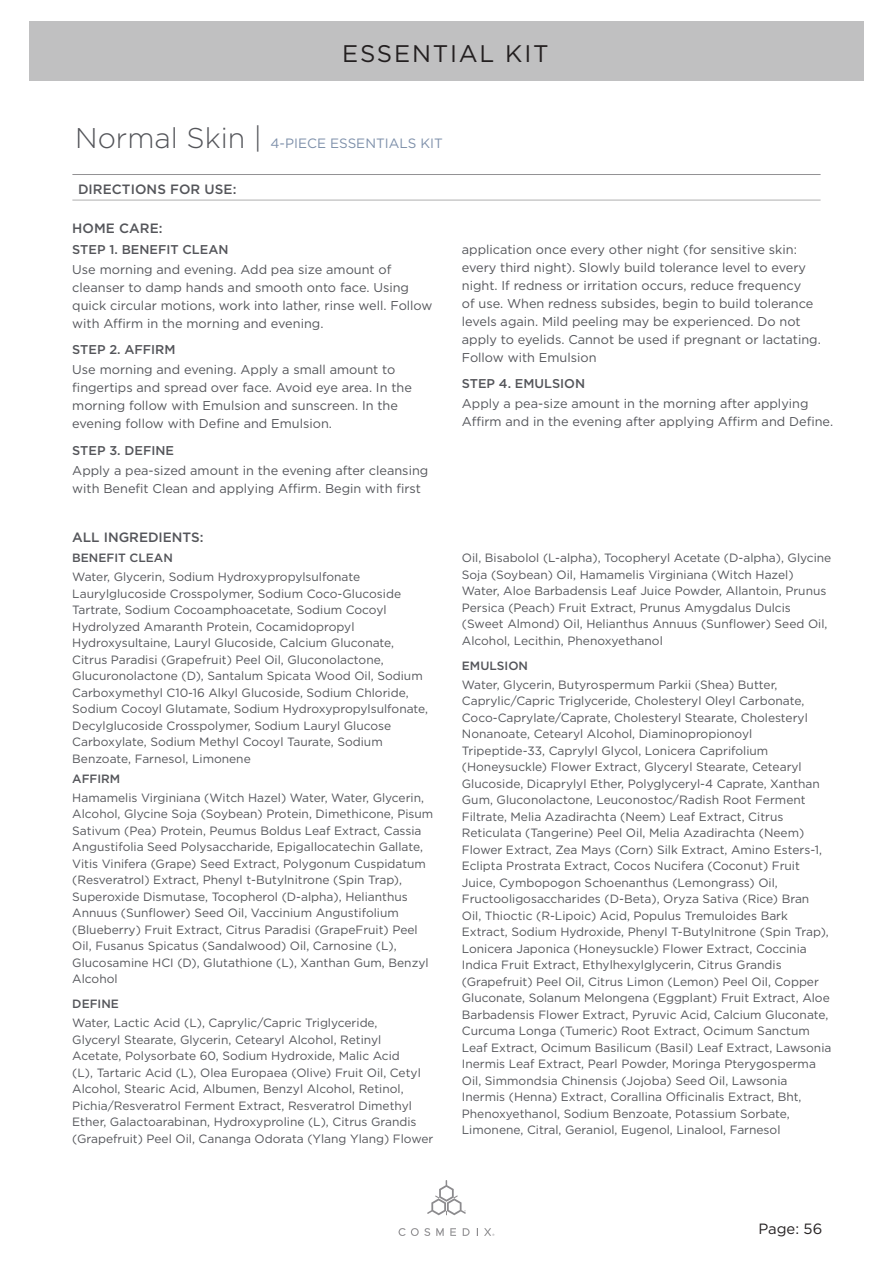
<style>
.page{position:relative;width:893px;height:1263px;background:#fff}
.page>*{position:absolute;margin:0;border:0;box-sizing:border-box;transform-origin:0 0}
.t1{font:24px "Gotham";letter-spacing:.075em;color:#231f20}
.t2{font:14.85px "Gotham";color:#231f20}
.t3{font:500 13.5px "Gotham";letter-spacing:.005em;color:#54555a}
.t4{font:13.5px "Gotham";color:#7e90aa}
.t5{font:12.75px/18px "Gotham";color:#54555a}
.t6{font:500 12.75px "Gotham";color:#54555a}
.t7{font:12px/16.5px "Gotham";color:#54555a}
.t8{font:500 12px "Gotham";color:#54555a}
.s1{font-weight:300;font-size:28.5px;color:#54555a}
</style>
<div class="page">
<div style="left:29px;top:22px;width:835px;height:59px;background:#c0c0c1"></div>
<svg style="left:427px;top:1180px;width:39px;height:35px"></svg>
<svg style="left:436px;top:1228px;width:8px;height:8px"></svg>
<svg style="left:399px;top:1228px;width:31px;height:8px"></svg>
<svg style="left:450px;top:1228px;width:6px;height:8px"></svg>
<svg style="left:463px;top:1228px;width:7px;height:8px"></svg>
<svg style="left:476px;top:1228px;width:2px;height:8px"></svg>
<svg style="left:484px;top:1228px;width:10px;height:8px"></svg>
<hr style="left:71px;top:172px;width:750px;height:3px;background:#231f20;opacity:.2">
<hr style="left:71px;top:198px;width:750px;height:3px;background:#231f20;opacity:.2">
<h1 class="t1" style="left:342px;top:38px;width:208px">ESSENTIAL KIT</h1>
<p class="t4" style="left:75px;top:135px;width:369px"><span class="s1">Normal Skin |</span> 4-PIECE ESSENTIALS KIT</p>
<p class="t3" style="left:78px;top:180px;width:160px">DIRECTIONS FOR USE:</p>
<p class="t3" style="left:72px;top:219px;width:92px">HOME CARE:</p>
<p class="t6" style="left:72px;top:241px;width:158px">STEP 1. BENEFIT CLEAN</p>
<p class="t5" style="left:72px;top:260px;width:362px">Use morning and evening. Add pea size amount of cleanser to damp hands and smooth onto face. Using quick circular motions, work into lather, rinse well. Follow with Affirm in the morning and evening.</p>
<p class="t6" style="left:72px;top:341px;width:105px">STEP 2. AFFIRM</p>
<p class="t5" style="left:72px;top:361px;width:341px">Use morning and evening. Apply a small amount to fingertips and spread over face. Avoid eye area. In the morning follow with Emulsion and sunscreen. In the evening follow with Define and Emulsion.</p>
<p class="t6" style="left:72px;top:442px;width:103px">STEP 3. DEFINE</p>
<p class="t5" style="left:72px;top:461px;width:358px">Apply a pea-sized amount in the evening after cleansing with Benefit Clean and applying Affirm. Begin with first</p>
<p class="t3" style="left:72px;top:528px;width:133px">ALL INGREDIENTS:</p>
<p class="t8" style="left:72px;top:550px;width:102px">BENEFIT CLEAN</p>
<p class="t7" style="left:72px;top:568px;width:357px">Water, Glycerin, Sodium Hydroxypropylsulfonate Laurylglucoside Crosspolymer, Sodium Coco-Glucoside Tartrate, Sodium Cocoamphoacetate, Sodium Cocoyl Hydrolyzed Amaranth Protein, Cocamidopropyl Hydroxysultaine, Lauryl Glucoside, Calcium Gluconate, Citrus Paradisi (Grapefruit) Peel Oil, Gluconolactone, Glucuronolactone (D), Santalum Spicata Wood Oil, Sodium Carboxymethyl C10-16 Alkyl Glucoside, Sodium Chloride, Sodium Cocoyl Glutamate, Sodium Hydroxypropylsulfonate, Decylglucoside Crosspolymer, Sodium Lauryl Glucose Carboxylate, Sodium Methyl Cocoyl Taurate, Sodium Benzoate, Farnesol, Limonene</p>
<p class="t8" style="left:72px;top:771px;width:50px">AFFIRM</p>
<p class="t7" style="left:72px;top:789px;width:362px">Hamamelis Virginiana (Witch Hazel) Water, Water, Glycerin, Alcohol, Glycine Soja (Soybean) Protein, Dimethicone, Pisum Sativum (Pea) Protein, Peumus Boldus Leaf Extract, Cassia Angustifolia Seed Polysaccharide, Epigallocatechin Gallate, Vitis Vinifera (Grape) Seed Extract, Polygonum Cuspidatum (Resveratrol) Extract, Phenyl t-Butylnitrone (Spin Trap), Superoxide Dismutase, Tocopherol (D-alpha), Helianthus Annuus (Sunflower) Seed Oil, Vaccinium Angustifolium (Blueberry) Fruit Extract, Citrus Paradisi (GrapeFruit) Peel Oil, Fusanus Spicatus (Sandalwood) Oil, Carnosine (L), Glucosamine HCI (D), Glutathione (L), Xanthan Gum, Benzyl Alcohol</p>
<p class="t8" style="left:72px;top:996px;width:48px">DEFINE</p>
<p class="t7" style="left:72px;top:1014px;width:363px">Water, Lactic Acid (L), Caprylic/Capric Triglyceride,<br>Glyceryl Stearate, Glycerin, Cetearyl Alcohol, Retinyl Acetate, Polysorbate 60, Sodium Hydroxide, Malic Acid<br>(L), Tartaric Acid (L), Olea Europaea (Olive) Fruit Oil, Cetyl Alcohol, Stearic Acid, Albumen, Benzyl Alcohol, Retinol, Pichia/Resveratrol Ferment Extract, Resveratrol Dimethyl Ether, Galactoarabinan, Hydroxyproline (L), Citrus Grandis (Grapefruit) Peel Oil, Cananga Odorata (Ylang Ylang) Flower</p>
<p class="t5" style="left:462px;top:240px;width:360px">application once every other night (for sensitive skin: every third night). Slowly build tolerance level to every night. If redness or irritation occurs, reduce frequency<br>of use. When redness subsides, begin to build tolerance levels again. Mild peeling may be experienced. Do not apply to eyelids. Cannot be used if pregnant or lactating.<br>Follow with Emulsion</p>
<p class="t6" style="left:462px;top:375px;width:125px">STEP 4. EMULSION</p>
<p class="t5" style="left:462px;top:394px;width:373px">Apply a pea-size amount in the morning after applying<br>Affirm and in the evening after applying Affirm and Define.</p>
<p class="t7" style="left:462px;top:550px;width:371px">Oil, Bisabolol (L-alpha), Tocopheryl Acetate (D-alpha), Glycine Soja (Soybean) Oil, Hamamelis Virginiana (Witch Hazel)<br>Water, Aloe Barbadensis Leaf Juice Powder, Allantoin, Prunus Persica (Peach) Fruit Extract, Prunus Amygdalus Dulcis (Sweet Almond) Oil, Helianthus Annuus (Sunflower) Seed Oil, Alcohol, Lecithin, Phenoxyethanol</p>
<p class="t8" style="left:462px;top:658px;width:68px">EMULSION</p>
<p class="t7" style="left:462px;top:676px;width:371px">Water, Glycerin, Butyrospermum Parkii (Shea) Butter, Caprylic/Capric Triglyceride, Cholesteryl Oleyl Carbonate, Coco-Caprylate/Caprate, Cholesteryl Stearate, Cholesteryl Nonanoate, Cetearyl Alcohol, Diaminopropionoyl Tripeptide-33, Caprylyl Glycol, Lonicera Caprifolium (Honeysuckle) Flower Extract, Glyceryl Stearate, Cetearyl Glucoside, Dicaprylyl Ether, Polyglyceryl-4 Caprate, Xanthan Gum, Gluconolactone, Leuconostoc/Radish Root Ferment Filtrate, Melia Azadirachta (Neem) Leaf Extract, Citrus Reticulata (Tangerine) Peel Oil, Melia Azadirachta (Neem)<br>Flower Extract, Zea Mays (Corn) Silk Extract, Amino Esters-1, Eclipta Prostrata Extract, Cocos Nucifera (Coconut) Fruit Juice, Cymbopogon Schoenanthus (Lemongrass) Oil, Fructooligosaccharides (D-Beta), Oryza Sativa (Rice) Bran Oil, Thioctic (R-Lipoic) Acid, Populus Tremuloides Bark Extract, Sodium Hydroxide, Phenyl T-Butylnitrone (Spin Trap), Lonicera Japonica (Honeysuckle) Flower Extract, Coccinia Indica Fruit Extract, Ethylhexylglycerin, Citrus Grandis (Grapefruit) Peel Oil, Citrus Limon (Lemon) Peel Oil, Copper Gluconate, Solanum Melongena (Eggplant) Fruit Extract, Aloe Barbadensis Flower Extract, Pyruvic Acid, Calcium Gluconate, Curcuma Longa (Tumeric) Root Extract, Ocimum Sanctum Leaf Extract, Ocimum Basilicum (Basil) Leaf Extract, Lawsonia Inermis Leaf Extract, Pearl Powder, Moringa Pterygosperma Oil, Simmondsia Chinensis (Jojoba) Seed Oil, Lawsonia Inermis (Henna) Extract, Corallina Officinalis Extract, Bht, Phenoxyethanol, Sodium Benzoate, Potassium Sorbate, Limonene, Citral, Geraniol, Eugenol, Linalool, Farnesol</p>
<p class="t2" style="left:758px;top:1220px;width:65px">Page: 56</p>
</div>
